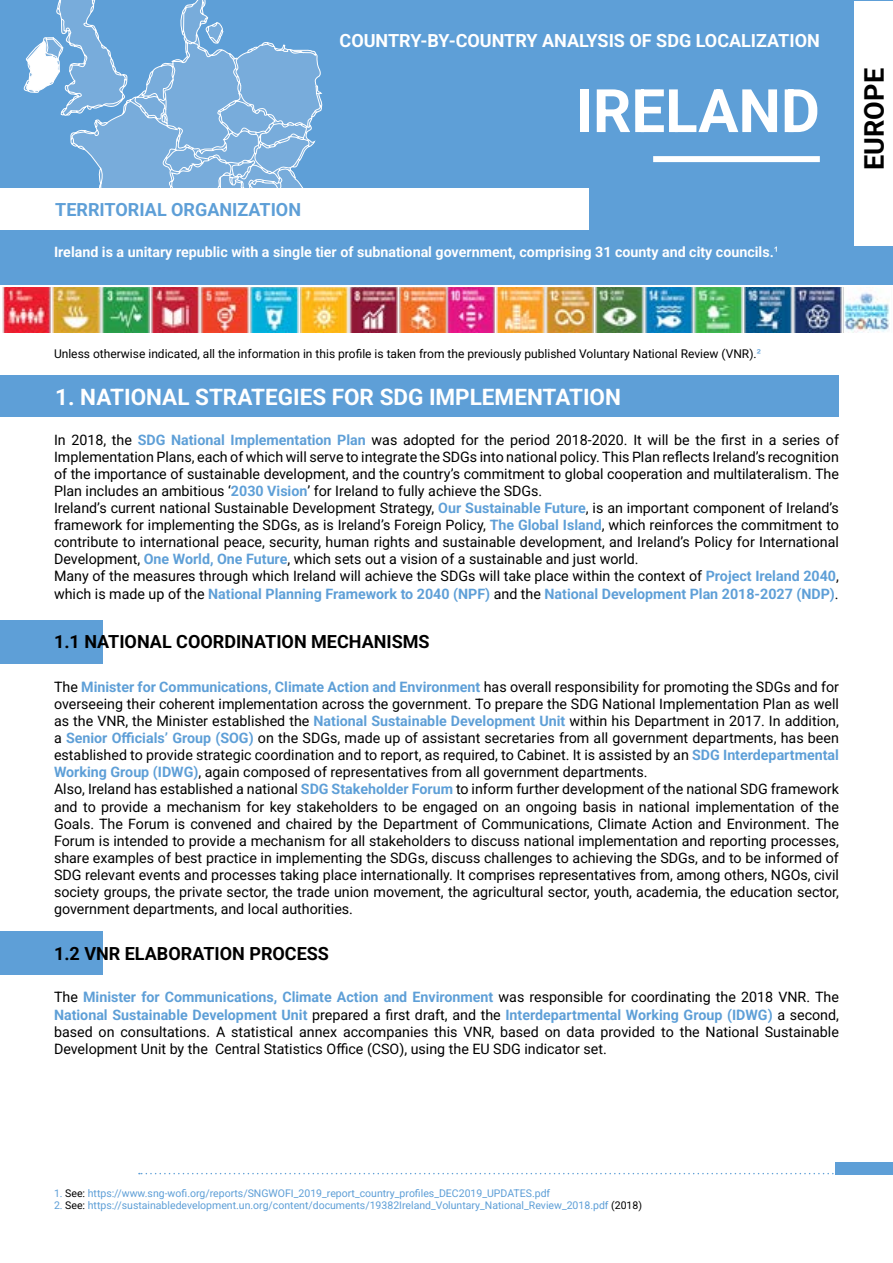
<style>
.page{position:relative;width:893px;height:1263px;background:#fff}
.page>*{position:absolute;margin:0;border:0;box-sizing:border-box;transform-origin:0 0}
.t1{font:700 60px "Roboto";color:#fff}
.t2{font:700 27px "Roboto";color:#000}
.t3{font:700 22.5px "Roboto";color:#fff}
.t4{font:700 18px "Roboto";color:#000}
.t5{font:700 18px "Roboto";color:#fff}
.t6{font:700 18px "Roboto";color:#5e9fd7}
.t7{font:14.25px/17.1px "Roboto";color:#000}
.t8{font:700 14.25px "Roboto";color:#fff}
.t9{font:12px "Roboto";color:#000}
.t10{font:10.5px "Roboto";color:#5e9fd7}
.s1{font-family:"Arial";font-weight:400}
.s2{font-family:"Arial";color:#5e9fd7}
.s3{font-weight:700;color:#5e9fd7}
.s4{color:#000}
</style>
<div class="page">
<div style="left:0;top:375px;width:839px;height:42px;background:#5e9fd7"></div>
<div style="left:0;top:620px;width:102px;height:43px;background:#5e9fd7"></div>
<div style="left:0;top:931px;width:102px;height:44px;background:#5e9fd7"></div>
<svg style="left:139px;top:1173px;width:695px;height:1px"></svg>
<div style="left:835px;top:1161px;width:58px;height:13px;background:#5e9fd7"></div>
<div style="left:0;top:0;width:893px;height:285px;background:#5e9fd7"></div>
<img style="left:2px;top:287px;width:444px;height:45px">
<img style="left:446px;top:287px;width:444px;height:45px">
<div style="left:855px;top:1px;width:38px;height:245px;background:#fff"></div>
<div style="left:653px;top:156px;width:167px;height:6px;background:#fff"></div>
<svg style="left:22px;top:0;width:301px;height:189px"></svg>
<div style="left:0;top:189px;width:589px;height:41px;background:#fff"></div>
<p class="t5" style="left:340px;top:28px;width:482px">COUNTRY-BY-COUNTRY ANALYSIS OF SDG LOCALIZATION</p>
<p class="t6" style="left:55px;top:197px;width:247px">TERRITORIAL ORGANIZATION</p>
<h1 class="t1" style="left:575px;top:69px;width:246px">IRELAND</h1>
<p class="t8" style="left:54px;top:242px;width:726px">Ireland is a unitary republic with a single tier of subnational government, comprising 31 county and city councils.<span class="s1">¹</span></p>
<h2 class="t2" style="left:855px;top:170px;width:103px;rotate:-90deg">EUROPE</h2>
<p class="t9" style="left:54px;top:346px;width:708px">Unless otherwise indicated, all the information in this profile is taken from the previously published Voluntary National Review (VNR).<span class="s2">²</span></p>
<h3 class="t3" style="left:55px;top:381px;width:567px">1. NATIONAL STRATEGIES FOR SDG IMPLEMENTATION</h3>
<p class="t7" style="left:54px;top:430px;width:786px">In 2018, the <span class="s3">SDG National Implementation Plan</span> was adopted for the period 2018-2020. It will be the first in a series of Implementation Plans, each of which will serve to integrate the SDGs into national policy. This Plan reflects Ireland’s recognition of the importance of sustainable development, and the country’s commitment to global cooperation and multilateralism. The Plan includes an ambitious ‘<span class="s3">2030 Vision</span>’ for Ireland to fully achieve the SDGs.<br>Ireland’s current national Sustainable Development Strategy, <span class="s3">Our Sustainable Future</span>, is an important component of Ireland’s framework for implementing the SDGs, as is Ireland’s Foreign Policy, <span class="s3">The Global Island</span>, which reinforces the commitment to contribute to international peace, security, human rights and sustainable development, and Ireland’s Policy for International Development, <span class="s3">One World, One Future</span>, which sets out a vision of a sustainable and just world.<br>Many of the measures through which Ireland will achieve the SDGs will take place within the context of <span class="s3">Project Ireland 2040</span>, which is made up of the <span class="s3">National Planning Framework to 2040 (NPF)</span> and the <span class="s3">National Development Plan 2018-2027 (NDP)</span>.</p>
<p class="t4" style="left:54px;top:629px;width:377px">1.1 NATIONAL COORDINATION MECHANISMS</p>
<p class="t7" style="left:54px;top:678px;width:786px">The <span class="s3">Minister for Communications, Climate Action and Environment</span> has overall responsibility for promoting the SDGs and for overseeing their coherent implementation across the government. To prepare the SDG National Implementation Plan as well as the VNR, the Minister established the <span class="s3">National Sustainable Development Unit</span> within his Department in 2017. In addition, a <span class="s3">Senior Officials’ Group (SOG)</span> on the SDGs, made up of assistant secretaries from all government departments, has been established to provide strategic coordination and to report, as required, to Cabinet. It is assisted by an <span class="s3">SDG Interdepartmental Working Group (IDWG)</span>, again composed of representatives from all government departments.<br>Also, Ireland has established a national <span class="s3">SDG Stakeholder Forum</span> to inform further development of the national SDG framework and to provide a mechanism for key stakeholders to be engaged on an ongoing basis in national implementation of the Goals. The Forum is convened and chaired by the Department of Communications, Climate Action and Environment. The Forum is intended to provide a mechanism for all stakeholders to discuss national implementation and reporting processes, share examples of best practice in implementing the SDGs, discuss challenges to achieving the SDGs, and to be informed of SDG relevant events and processes taking place internationally. It comprises representatives from, among others, NGOs, civil society groups, the private sector, the trade union movement, the agricultural sector, youth, academia, the education sector, government departments, and local authorities.</p>
<p class="t4" style="left:54px;top:941px;width:277px">1.2 VNR ELABORATION PROCESS</p>
<p class="t7" style="left:54px;top:988px;width:786px;text-align:justify">The <span class="s3">Minister for Communications, Climate Action and Environment</span> was responsible for coordinating the 2018 VNR. The <span class="s3">National Sustainable Development Unit</span> prepared a first draft, and the <span class="s3">Interdepartmental Working Group (IDWG)</span> a second, based on consultations. A statistical annex accompanies this VNR, based on data provided to the National Sustainable Development Unit by the Central Statistics Office (CSO), using the EU SDG indicator set.</p>
<p class="t10" style="left:54px;top:1185px;width:498px">1. <span class="s4">See:</span> https://www.sng-wofi.org/reports/SNGWOFI_2019_report_country_profiles_DEC2019_UPDATES.pdf</p>
<p class="t10" style="left:54px;top:1198px;width:590px">2. <span class="s4">See:</span> https://sustainabledevelopment.un.org/content/documents/19382Ireland_Voluntary_National_Review_2018.pdf <span class="s4">(2018)</span></p>
</div>
